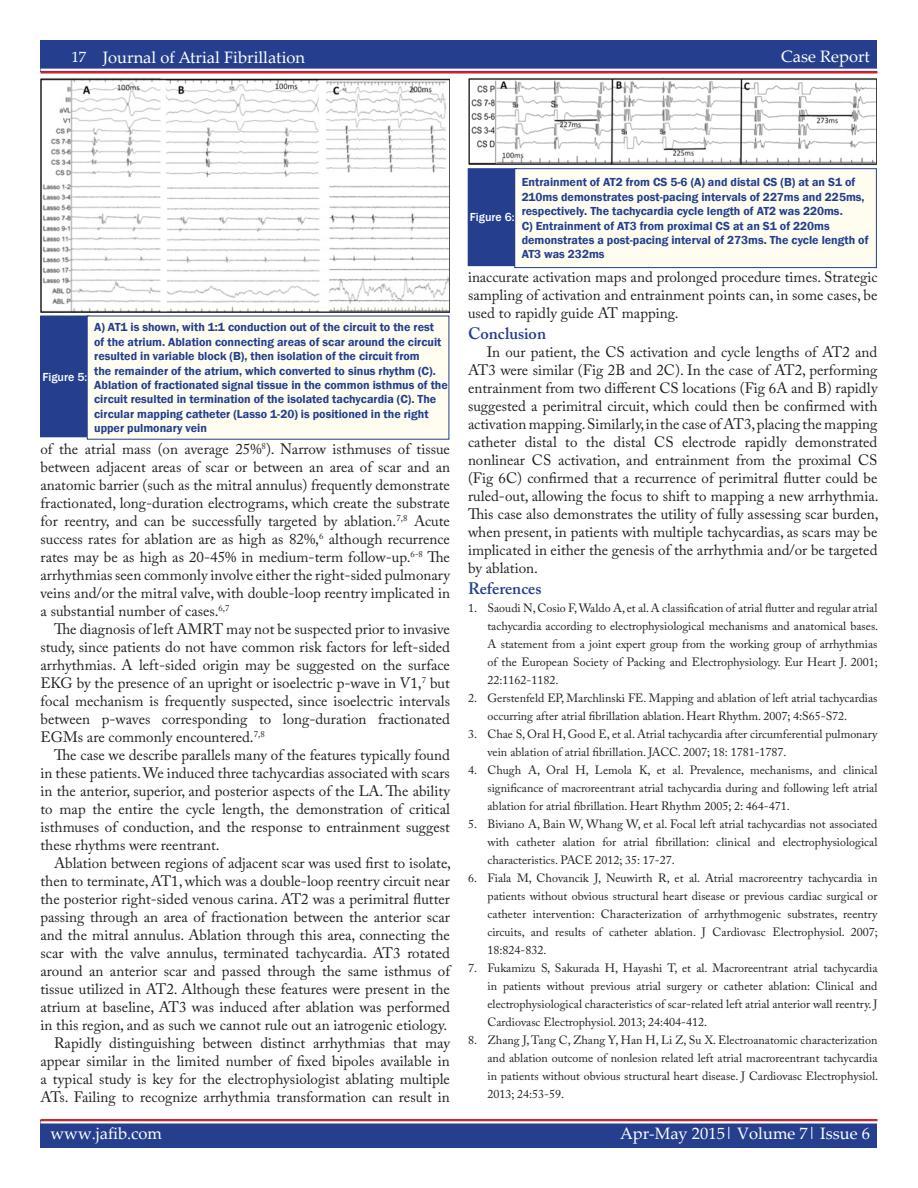
<style>
.page{position:relative;width:918px;height:1188px;background:#fff}
.page>*{position:absolute;margin:0;border:0;box-sizing:border-box;transform-origin:0 0}
.white_header_for_blu{font:16.5px "Palatino Linotype";color:#fff}
._10_Body_Text{font:600 16.5px "Adobe Caslon Pro";color:#253f8e}
._10_Body_Text-2{font:15px/18px "Adobe Caslon Pro";color:#231f20;text-align:justify}
.t1{font:12px/18px "Adobe Caslon Pro";color:#231f20;text-align:justify}
.t2{font:600 12px/14.4px "Franklin Gothic";color:#253f8e}
.t3{font:500 12px "Franklin Gothic";color:#fff}
</style>
<div class="page">
<div style="left:40px;top:1120px;width:838px;height:28px;background:#253f8e"></div>
<hr style="left:40px;top:1119px;width:838px;height:2px;background:#d1232a">
<hr style="left:40px;top:1121px;width:838px;height:3px;background:#fff">
<div style="left:40px;top:40px;width:838px;height:32px;background:#253f8e"></div>
<hr style="left:40px;top:71px;width:838px;height:3px;background:#d1232a">
<hr style="left:40px;top:69px;width:838px;height:2px;background:#fff">
<img style="left:41px;top:78px;width:409px;height:234px">
<div style="left:41px;top:316px;width:48px;height:121px;background:#253f8e"></div>
<div style="left:40px;top:316px;width:49px;height:121px;border:1px solid #253f8e"></div>
<div style="left:87px;top:316px;width:362px;height:123px;background:#fefdf0"></div>
<img style="left:468px;top:77px;width:409px;height:89px">
<div style="left:468px;top:169px;width:49px;height:97px;background:#253f8e"></div>
<div style="left:515px;top:169px;width:361px;height:99px;background:#fefdf0"></div>
<div style="left:515px;top:169px;width:362px;height:99px;border:1px solid #253f8e"></div>
<p class="white_header_for_blu" style="left:781px;top:45px;width:90px">Case Report</p>
<p class="white_header_for_blu" style="left:71px;top:48px;width:235px"><sup>17</sup> Journal of Atrial Fibrillation</p>
<p class="white_header_for_blu" style="left:746px;top:47px;width:125px">Featured Review</p>
<p class="t2" style="left:94px;top:320px;width:355px">A) AT1 is shown, with 1:1 conduction out of the circuit to the rest<br>of the atrium. Ablation connecting areas of scar around the circuit resulted in variable block (B), then isolation of the circuit from<br>the remainder of the atrium, which converted to sinus rhythm (C).<br>Ablation of fractionated signal tissue in the common isthmus of the circuit resulted in termination of the isolated tachycardia (C). The circular mapping catheter (Lasso 1-20) is positioned in the right upper pulmonary vein</p>
<p class="t3" style="left:42px;top:369px;width:46px">Figure 5:</p>
<p class="_10_Body_Text-2" style="left:40px;top:440px;width:411px">of the atrial mass (on average 25%<sup>8</sup>). Narrow isthmuses of tissue between adjacent areas of scar or between an area of scar and an anatomic barrier (such as the mitral annulus) frequently demonstrate fractionated, long-duration electrograms, which create the substrate for reentry, and can be successfully targeted by ablation.<sup>7,8</sup> Acute success rates for ablation are as high as 82%,<sup>6</sup> although recurrence rates may be as high as 20-45% in medium-term follow-up.<sup>6-8</sup> The arrhythmias seen commonly involve either the right-sided pulmonary veins and/or the mitral valve, with double-loop reentry implicated in a substantial number of cases.<sup>6,7</sup></p>
<p class="_10_Body_Text-2" style="left:40px;top:620px;width:411px;text-indent:14px">The diagnosis of left AMRT may not be suspected prior to invasive study, since patients do not have common risk factors for left-sided arrhythmias. A left-sided origin may be suggested on the surface EKG by the presence of an upright or isoelectric p-wave in V1,<sup>7</sup> but focal mechanism is frequently suspected, since isoelectric intervals between p-waves corresponding to long-duration fractionated EGMs are commonly encountered.<sup>7,8</sup></p>
<p class="_10_Body_Text-2" style="left:40px;top:746px;width:411px;text-indent:14px">The case we describe parallels many of the features typically found in these patients. We induced three tachycardias associated with scars in the anterior, superior, and posterior aspects of the LA. The ability to map the entire the cycle length, the demonstration of critical isthmuses of conduction, and the response to entrainment suggest these rhythms were reentrant.</p>
<p class="_10_Body_Text-2" style="left:40px;top:854px;width:412px;text-indent:14px">Ablation between regions of adjacent scar was used first to isolate, then to terminate, AT1, which was a double-loop reentry circuit near the posterior right-sided venous carina. AT2 was a perimitral flutter passing through an area of fractionation between the anterior scar and the mitral annulus. Ablation through this area, connecting the scar with the valve annulus, terminated tachycardia. AT3 rotated around an anterior scar and passed through the same isthmus of tissue utilized in AT2. Although these features were present in the atrium at baseline, AT3 was induced after ablation was performed in this region, and as such we cannot rule out an iatrogenic etiology.</p>
<p class="_10_Body_Text-2" style="left:40px;top:1034px;width:411px;text-indent:14px">Rapidly distinguishing between distinct arrhythmias that may appear similar in the limited number of fixed bipoles available in a typical study is key for the electrophysiologist ablating multiple ATs. Failing to recognize arrhythmia transformation can result in</p>
<p class="t2" style="left:522px;top:175px;width:348px">Entrainment of AT2 from CS 5-6 (A) and distal CS (B) at an S1 of 210ms demonstrates post-pacing intervals of 227ms and 225ms, respectively. The tachycardia cycle length of AT2 was 220ms.<br>C) Entrainment of AT3 from proximal CS at an S1 of 220ms demonstrates a post-pacing interval of 273ms. The cycle length of AT3 was 232ms</p>
<p class="t3" style="left:470px;top:210px;width:46px">Figure 6:</p>
<p class="_10_Body_Text-2" style="left:468px;top:268px;width:411px">inaccurate activation maps and prolonged procedure times. Strategic sampling of activation and entrainment points can, in some cases, be used to rapidly guide AT mapping.</p>
<p class="_10_Body_Text" style="left:468px;top:324px;width:80px">Conclusion</p>
<p class="_10_Body_Text-2" style="left:468px;top:343px;width:412px;text-indent:19px">In our patient, the CS activation and cycle lengths of AT2 and AT3 were similar (Fig 2B and 2C). In the case of AT2, performing entrainment from two different CS locations (Fig 6A and B) rapidly suggested a perimitral circuit, which could then be confirmed with activation mapping. Similarly, in the case of AT3, placing the mapping catheter distal to the distal CS electrode rapidly demonstrated nonlinear CS activation, and entrainment from the proximal CS (Fig 6C) confirmed that a recurrence of perimitral flutter could be ruled-out, allowing the focus to shift to mapping a new arrhythmia.<br>This case also demonstrates the utility of fully assessing scar burden, when present, in patients with multiple tachycardias, as scars may be implicated in either the genesis of the arrhythmia and/or be targeted by ablation.</p>
<p class="_10_Body_Text" style="left:468px;top:579px;width:75px">References</p>
<p class="t1" style="left:488px;top:599px;width:392px;text-indent:-20px">1. Saoudi N, Cosio F, Waldo A, et al. A classification of atrial flutter and regular atrial tachycardia according to electrophysiological mechanisms and anatomical bases.<br>A statement from a joint expert group from the working group of arrhythmias of the European Society of Packing and Electrophysiology. Eur Heart J. 2001; 22:1162-1182.</p>
<p class="t1" style="left:488px;top:689px;width:392px;text-indent:-20px">2. Gerstenfeld EP, Marchlinski FE. Mapping and ablation of left atrial tachycardias occurring after atrial fibrillation ablation. Heart Rhythm. 2007; 4:S65-S72.</p>
<p class="t1" style="left:488px;top:725px;width:392px;text-indent:-20px">3. Chae S, Oral H, Good E, et al. Atrial tachycardia after circumferential pulmonary vein ablation of atrial fibrillation. JACC. 2007; 18: 1781-1787.</p>
<p class="t1" style="left:488px;top:761px;width:392px;text-indent:-20px">4. Chugh A, Oral H, Lemola K, et al. Prevalence, mechanisms, and clinical significance of macroreentrant atrial tachycardia during and following left atrial ablation for atrial fibrillation. Heart Rhythm 2005; 2: 464-471.</p>
<p class="t1" style="left:488px;top:815px;width:391px;text-indent:-20px">5. Biviano A, Bain W, Whang W, et al. Focal left atrial tachycardias not associated with catheter alation for atrial fibrillation: clinical and electrophysiological characteristics. PACE 2012; 35: 17-27.</p>
<p class="t1" style="left:488px;top:869px;width:392px;text-indent:-20px">6. Fiala M, Chovancik J, Neuwirth R, et al. Atrial macroreentry tachycardia in patients without obvious structural heart disease or previous cardiac surgical or catheter intervention: Characterization of arrhythmogenic substrates, reentry circuits, and results of catheter ablation. J Cardiovasc Electrophysiol. 2007; 18:824-832.</p>
<p class="t1" style="left:488px;top:959px;width:392px;text-indent:-20px">7. Fukamizu S, Sakurada H, Hayashi T, et al. Macroreentrant atrial tachycardia in patients without previous atrial surgery or catheter ablation: Clinical and electrophysiological characteristics of scar-related left atrial anterior wall reentry. J Cardiovasc Electrophysiol. 2013; 24:404-412.</p>
<p class="t1" style="left:488px;top:1031px;width:392px;text-indent:-20px">8. Zhang J, Tang C, Zhang Y, Han H, Li Z, Su X. Electroanatomic characterization and ablation outcome of nonlesion related left atrial macroreentrant tachycardia in patients without obvious structural heart disease. J Cardiovasc Electrophysiol.<br>2013; 24:53-59.</p>
<p class="white_header_for_blu" style="left:51px;top:1122px;width:113px">www.jafib.com</p>
<p class="white_header_for_blu" style="left:620px;top:1122px;width:251px">Apr-May 2015| Volume 7| Issue 6</p>
</div>
